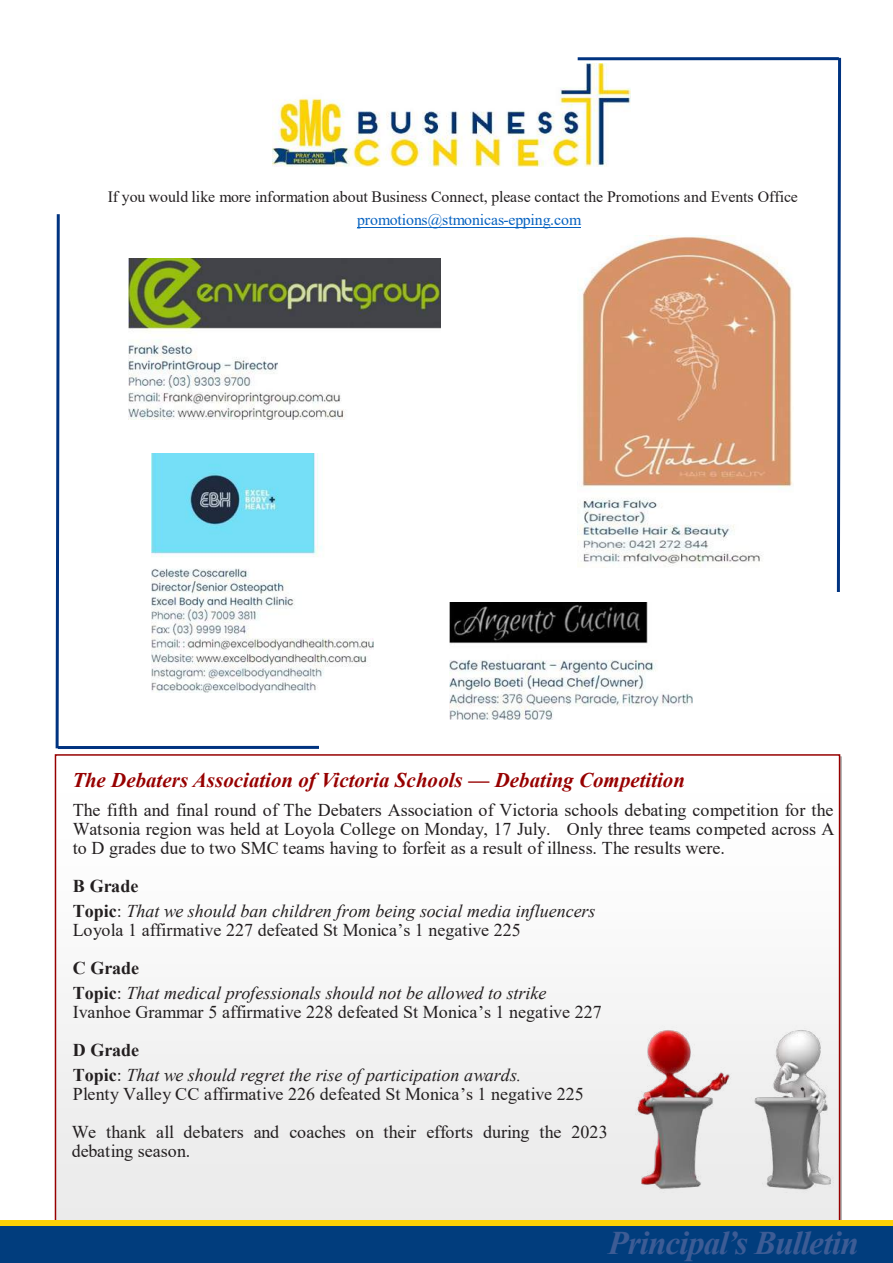
<style>
.page{position:relative;width:893px;height:1263px;background:#fff}
.page>*{position:absolute;margin:0;border:0;box-sizing:border-box;transform-origin:0 0}
.t1{font:italic 700 33px "Times New Roman";letter-spacing:-.025em;color:#3d5c95}
.t2{font:italic 700 20.85px "Times New Roman";color:#970000}
.t3{font:18px/19px "Times New Roman";letter-spacing:-.005em;color:#231f20;text-align:justify}
.t4{font:italic 18px/25.2px "Times New Roman";color:#231f20}
.t5{font:15.9px "Times New Roman";color:#231f20}
.t6{font:15.9px "Times New Roman";letter-spacing:-.005em;color:#0562c1}
.s1{font-weight:700;font-style:normal}
.s2{font-style:normal}
</style>
<div class="page">
<svg style="left:835px;top:57px;width:7px;height:535px"></svg>
<hr style="left:578px;top:57px;width:261px;height:3px;background:#003380">
<svg style="left:55px;top:214px;width:5px;height:535px"></svg>
<hr style="left:58px;top:746px;width:261px;height:3px;background:#003380">
<div style="left:55px;top:755px;width:784px;height:480px;background:#f8f8f8"></div>
<img style="left:629px;top:1028px;width:207px;height:188px">
<img style="left:272px;top:64px;width:358px;height:103px">
<hr style="left:357px;top:227px;width:224px;height:1px;background:#0562c1">
<img style="left:449px;top:602px;width:243px;height:118px">
<img style="left:578px;top:236px;width:215px;height:331px">
<img style="left:151px;top:453px;width:223px;height:240px">
<img style="left:128px;top:259px;width:313px;height:160px">
<div style="left:0;top:1220px;width:893px;height:9px;background:#fed105"></div>
<div style="left:0;top:1226px;width:893px;height:37px;background:#013d7d"></div>
<p class="t5" style="left:108px;top:185px;width:692px">If you would like more information about Business Connect, please contact the Promotions and Events Office</p>
<p class="t6" style="left:357px;top:209px;width:226px">promotions@stmonicas-epping.com</p>
<p class="t2" style="left:72px;top:765px;width:614px">The Debaters Association of Victoria Schools — Debating Competition</p>
<p class="t3" style="left:73px;top:800px;width:763px">The fifth and final round of The Debaters Association of Victoria schools debating competition for the Watsonia region was held at Loyola College on Monday, 17 July. Only three teams competed across A to D grades due to two SMC teams having to forfeit as a result of illness. The results were.</p>
<p class="t4" style="left:73px;top:873px;width:524px"><span class="s1">B Grade<br>Topic</span><span class="s2">:</span> That we should ban children from being social media influencers</p>
<p class="t3" style="left:73px;top:920px;width:449px">Loyola 1 affirmative 227 defeated St Monica’s 1 negative 225</p>
<p class="t4" style="left:73px;top:955px;width:475px"><span class="s1">C Grade<br>Topic</span><span class="s2">:</span> That medical professionals should not be allowed to strike</p>
<p class="t3" style="left:73px;top:1002px;width:530px">Ivanhoe Grammar 5 affirmative 228 defeated St Monica’s 1 negative 227</p>
<p class="t4" style="left:73px;top:1037px;width:450px"><span class="s1">D Grade<br>Topic</span><span class="s2">:</span> That we should regret the rise of participation awards.</p>
<p class="t3" style="left:72px;top:1074px;width:537px;line-height:38.1px">Plenty Valley CC affirmative 226 defeated St Monica’s 1 negative 225<br>We thank all debaters and coaches on their efforts during the 2023</p>
<p class="t3" style="left:72px;top:1141px;width:120px">debating season.</p>
<h1 class="t1" style="left:608px;top:1219px;width:252px">Principal’s Bulletin</h1>
</div>
